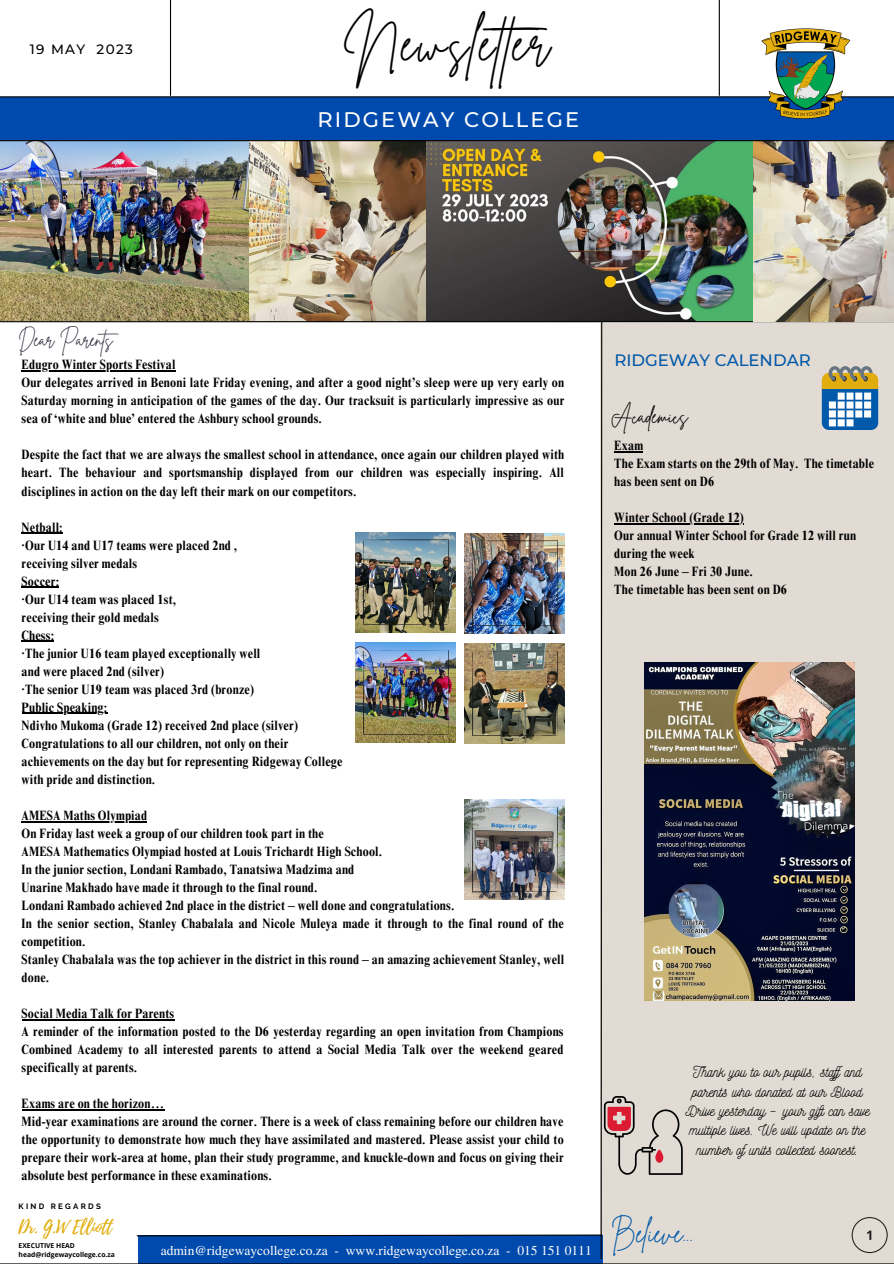
<style>
.page{position:relative;width:894px;height:1264px;background:#fff}
.page>*{position:absolute;margin:0;border:0;box-sizing:border-box;transform-origin:0 0}
.t1{font:49.5px "Brittany Signature";letter-spacing:.04em;color:#000}
.t2{font:26.1px "Brittany Signature";color:#0159a9}
.t3{font:500 21px "Montserrat";letter-spacing:.1em;color:#fff}
.t4{font:20.1px "Brittany Signature";color:#000}
.t5{font:18.6px "Brittany Signature";color:#303043}
.t6{font:16.95px "Playlist Script";color:#e1ad0e}
.t7{font:500 16.5px "Montserrat";color:#0159a9}
.t8{font:14.4px/19.4px "Nickainley";color:#000;text-align:center}
.t9{font:700 condensed 13.5px/18px "Times NRMT Pro";letter-spacing:.015em;color:#000;text-align:justify}
.t10{font:13.5px "Te X Gyre Termes";color:#fff}
.t11{font:500 13.5px "Montserrat";letter-spacing:.1em;color:#000}
.t12{font:700 7.8px "Raleway";letter-spacing:.29em;color:#000}
.t13{font:700 6.75px "Open Sans";color:#000}
</style>
<div class="page">
<img style="left:0;top:141px;width:753px;height:180px">
<div style="left:0;top:97px;width:893px;height:43px;background:#004aad"></div>
<hr style="left:170px;top:0;width:1px;height:96px;background:#000">
<hr style="left:718px;top:0;width:1px;height:96px;background:#000">
<div style="left:600px;top:323px;width:293px;height:940px;background:#e1dbd3"></div>
<div style="left:138px;top:1235px;width:464px;height:28px;background:#004aad"></div>
<hr style="left:0;top:1263px;width:893px;height:1px;background:#000">
<hr style="left:0;top:321px;width:893px;height:1px;background:#000">
<hr style="left:0;top:96px;width:893px;height:1px;background:#000">
<svg style="left:851px;top:1217px;width:36px;height:35px"></svg>
<svg style="left:821px;top:366px;width:56px;height:64px;background:#849d9c"></svg>
<img style="left:758px;top:28px;width:93px;height:91px">
<img style="left:753px;top:141px;width:140px;height:180px">
<hr style="left:0;top:140px;width:893px;height:1px;background:#000">
<hr style="left:22px;top:370px;width:154px;height:1px;background:#000">
<hr style="left:22px;top:532px;width:41px;height:2px;background:#000">
<hr style="left:22px;top:586px;width:37px;height:2px;background:#000">
<hr style="left:22px;top:641px;width:32px;height:1px;background:#000">
<hr style="left:22px;top:713px;width:85px;height:1px;background:#000">
<hr style="left:22px;top:821px;width:125px;height:1px;background:#000">
<hr style="left:22px;top:1019px;width:152px;height:1px;background:#000">
<hr style="left:22px;top:1109px;width:142px;height:1px;background:#000">
<svg style="left:136px;top:320px;width:546px;height:940px"></svg>
<hr style="left:614px;top:523px;width:129px;height:1px;background:#000">
<img style="left:644px;top:662px;width:210px;height:338px">
<p class="t11" style="left:30px;top:41px;width:104px">19 MAY 2023</p>
<p class="t1" style="left:344px;top:11px;width:217px">Newsletter</p>
<p class="t3" style="left:317px;top:107px;width:263px">RIDGEWAY COLLEGE</p>
<p class="t5" style="left:19px;top:327px;width:107px">Dear Parents</p>
<p class="t9" style="left:22px;top:357px;width:155px">Edugro Winter Sports Festival</p>
<p class="t9" style="left:22px;top:375px;width:544px">Our delegates arrived in Benoni late Friday evening, and after a good night’s sleep were up very early on Saturday morning in anticipation of the games of the day. Our tracksuit is particularly impressive as our sea of ‘white and blue’ entered the Ashbury school grounds.</p>
<p class="t9" style="left:22px;top:447px;width:544px">Despite the fact that we are always the smallest school in attendance, once again our children played with heart. The behaviour and sportsmanship displayed from our children was especially inspiring. All disciplines in action on the day left their mark on our competitors.</p>
<p class="t9" style="left:22px;top:519px;width:42px">Netball:</p>
<p class="t9" style="left:22px;top:537px;width:217px">·Our U14 and U17 teams were placed 2nd ,</p>
<p class="t9" style="left:22px;top:555px;width:117px">receiving silver medals</p>
<p class="t9" style="left:22px;top:573px;width:39px">Soccer:</p>
<p class="t9" style="left:22px;top:591px;width:156px">·Our U14 team was placed 1st,</p>
<p class="t9" style="left:22px;top:609px;width:139px">receiving their gold medals</p>
<p class="t9" style="left:22px;top:627px;width:34px">Chess:</p>
<p class="t9" style="left:22px;top:645px;width:240px">·The junior U16 team played exceptionally well</p>
<p class="t9" style="left:22px;top:663px;width:144px">and were placed 2nd (silver)</p>
<p class="t9" style="left:22px;top:682px;width:234px">·The senior U19 team was placed 3rd (bronze)</p>
<p class="t9" style="left:22px;top:700px;width:87px">Public Speaking:</p>
<p class="t9" style="left:22px;top:718px;width:278px">Ndivho Mukoma (Grade 12) received 2nd place (silver)</p>
<p class="t9" style="left:22px;top:736px;width:268px">Congratulations to all our children, not only on their</p>
<p class="t9" style="left:22px;top:754px;width:322px">achievements on the day but for representing Ridgeway College</p>
<p class="t9" style="left:22px;top:772px;width:135px">with pride and distinction.</p>
<p class="t9" style="left:22px;top:808px;width:127px">AMESA Maths Olympiad</p>
<p class="t9" style="left:22px;top:826px;width:303px">On Friday last week a group of our children took part in the</p>
<p class="t9" style="left:22px;top:844px;width:362px">AMESA Mathematics Olympiad hosted at Louis Trichardt High School.</p>
<p class="t9" style="left:22px;top:862px;width:334px">In the junior section, Londani Rambado, Tanatsiwa Madzima and</p>
<p class="t9" style="left:22px;top:880px;width:297px">Unarine Makhado have made it through to the final round.</p>
<p class="t9" style="left:22px;top:898px;width:434px">Londani Rambado achieved 2nd place in the district – well done and congratulations.</p>
<p class="t9" style="left:22px;top:916px;width:543px">In the senior section, Stanley Chabalala and Nicole Muleya made it through to the final round of the competition.</p>
<p class="t9" style="left:22px;top:952px;width:544px">Stanley Chabalala was the top achiever in the district in this round – an amazing achievement Stanley, well done.</p>
<p class="t9" style="left:22px;top:1006px;width:154px">Social Media Talk for Parents</p>
<p class="t9" style="left:22px;top:1024px;width:543px">A reminder of the information posted to the D6 yesterday regarding an open invitation from Champions Combined Academy to all interested parents to attend a Social Media Talk over the weekend geared specifically at parents.</p>
<p class="t9" style="left:22px;top:1096px;width:144px">Exams are on the horizon…</p>
<p class="t9" style="left:22px;top:1114px;width:543px">Mid-year examinations are around the corner. There is a week of class remaining before our children have the opportunity to demonstrate how much they have assimilated and mastered. Please assist your child to prepare their work-area at home, plan their study programme, and knuckle-down and focus on giving their absolute best performance in these examinations.</p>
<p class="t12" style="left:19px;top:1201px;width:84px">KIND REGARDS</p>
<p class="t13" style="left:19px;top:1240px;width:58px">EXECUTIVE HEAD</p>
<p class="t13" style="left:19px;top:1249px;width:98px">head@ridgewaycollege.co.za</p>
<p class="t6" style="left:19px;top:1214px;width:95px">Dr. G.W Elliott</p>
<p class="t10" style="left:161px;top:1240px;width:432px">admin@ridgewaycollege.co.za - www.ridgewaycollege.co.za - 015 151 0111</p>
<p class="t7" style="left:614px;top:350px;width:198px">RIDGEWAY CALENDAR</p>
<p class="t4" style="left:610px;top:402px;width:79px">Academics</p>
<p class="t9" style="left:614px;top:438px;width:30px">Exam</p>
<p class="t9" style="left:614px;top:456px;width:261px">The Exam starts on the 29th of May. The timetable has been sent on D6</p>
<p class="t9" style="left:614px;top:510px;width:131px">Winter School (Grade 12)</p>
<p class="t9" style="left:614px;top:528px;width:243px">Our annual Winter School for Grade 12 will run during the week</p>
<p class="t9" style="left:614px;top:564px;width:140px">Mon 26 June – Fri 30 June.</p>
<p class="t9" style="left:614px;top:582px;width:174px">The timetable has been sent on D6</p>
<p class="t8" style="left:685px;top:1061px;width:186px">Thank you to our pupils, stafand parents who donated at our Blood Drive yesterday – your gift can save multiple lives. We will update on the number ofunits collected soonest.</p>
<p class="t2" style="left:611px;top:1216px;width:83px">Believe...</p>
</div>
